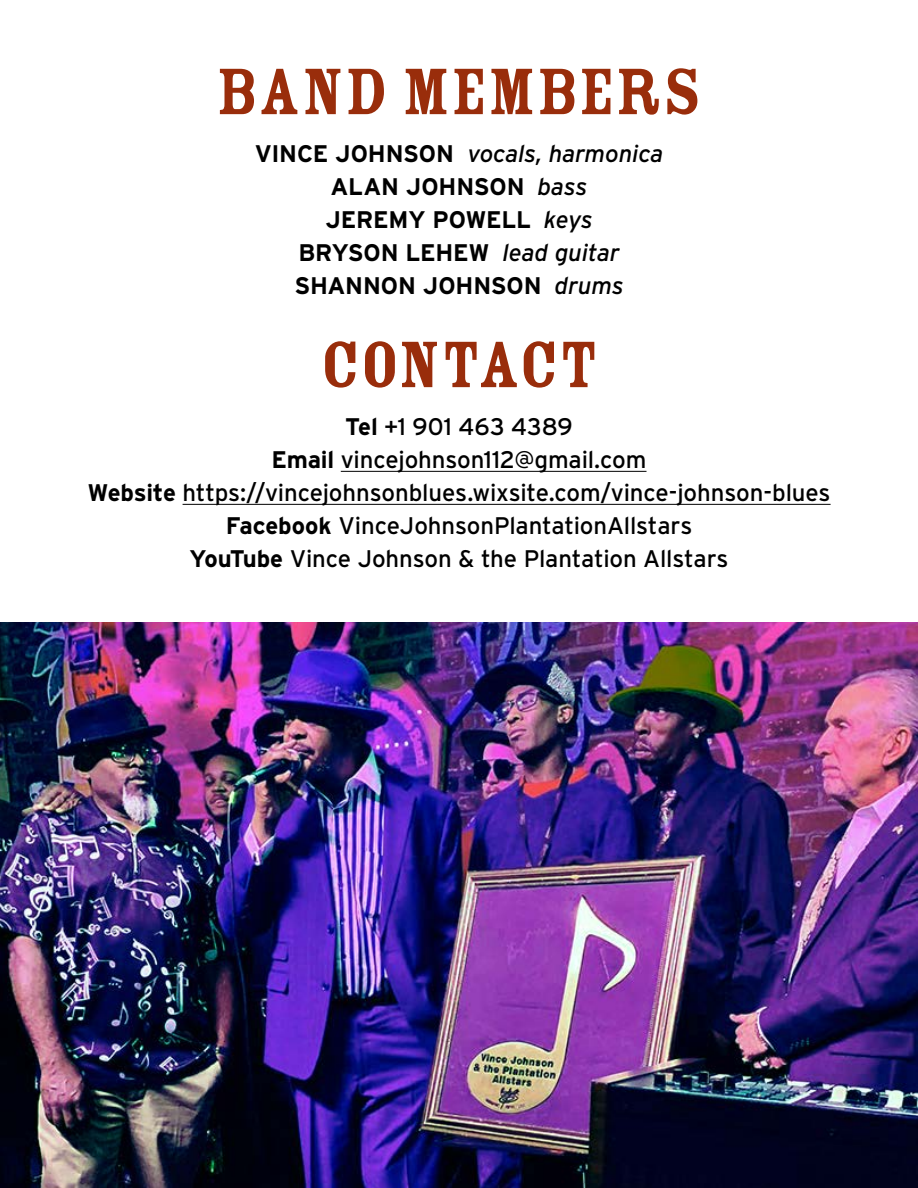
<style>
.page{position:relative;width:918px;height:1188px;background:#fff}
.page>*{position:absolute;margin:0;border:0;box-sizing:border-box;transform-origin:0 0}
.t1{font:72px "Rosewood Std Fill";color:#992d0b}
.t2{font:72px "Rosewood Std Fill";letter-spacing:-.02em;color:#992d0b}
.t3{font:24px/33px "Interstate";letter-spacing:-.005em;color:#000;text-align:center}
.t4{font:700 24px/33px "Interstate";letter-spacing:-.01em;color:#000;text-align:center}
.s1{font-weight:400;font-style:italic}
.s2{font-weight:700}
</style>
<div class="page">
<hr style="left:341px;top:471px;width:306px;height:1px;background:#000">
<hr style="left:183px;top:504px;width:648px;height:1px;background:#000">
<img style="left:0;top:622px;width:918px;height:566px">
<h1 class="t1" style="left:216px;top:53px;width:487px">BAND MEMBERS</h1>
<p class="t4" style="left:255px;top:137px;width:410px">VINCE JOHNSON <span class="s1">vocals, harmonica<br></span>ALAN JOHNSON <span class="s1">bass<br></span>JEREMY POWELL <span class="s1">keys<br></span>BRYSON LEHEW <span class="s1">lead guitar<br></span>SHANNON JOHNSON <span class="s1">drums</span></p>
<h1 class="t2" style="left:320px;top:326px;width:280px">CONTACT</h1>
<p class="t3" style="left:87px;top:410px;width:745px"><span class="s2">Tel</span> +1 901 463 4389<br><span class="s2">Email</span> vincejohnson112@gmail.com<br><span class="s2">Website</span> https://vincejohnsonblues.wixsite.com/vince-johnson-blues <span class="s2">Facebook</span> VinceJohnsonPlantationAllstars<br><span class="s2">YouTube</span> Vince Johnson &amp; the Plantation Allstars</p>
</div>
